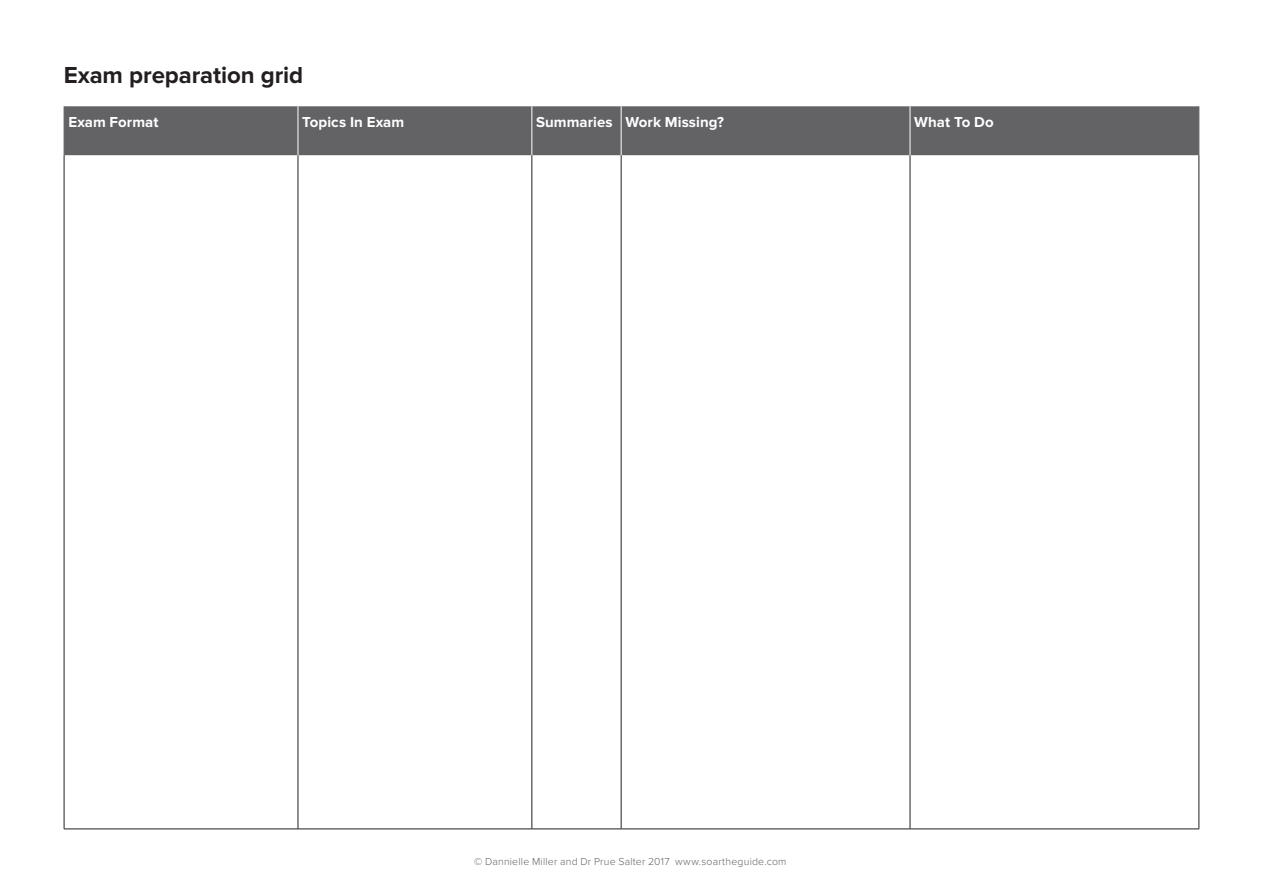
<style>
.page{position:relative;width:1263px;height:893px;background:#fff}
.page>*{position:absolute;margin:0;border:0;box-sizing:border-box;transform-origin:0 0}
.t1{font:700 24px "Proxima Nova";letter-spacing:-.005em;color:#231f20}
.t2{font:700 15px "Proxima Nova";letter-spacing:.005em;color:#fff}
.t3{font:300 10.5px "Proxima Nova";letter-spacing:.02em;color:#636366}
</style>
<div class="page">
<div style="left:65px;top:106px;width:1133px;height:49px;background:#636366"></div>
<hr style="left:64px;top:155px;width:1px;height:674px;background:#231f20">
<hr style="left:298px;top:155px;width:1px;height:674px;background:#231f20">
<hr style="left:531px;top:155px;width:1px;height:674px;background:#231f20">
<hr style="left:621px;top:155px;width:1px;height:674px;background:#231f20">
<hr style="left:910px;top:155px;width:1px;height:674px;background:#231f20">
<hr style="left:1198px;top:155px;width:1px;height:674px;background:#231f20">
<hr style="left:64px;top:829px;width:234px;height:1px;background:#231f20">
<hr style="left:298px;top:829px;width:234px;height:1px;background:#231f20">
<hr style="left:532px;top:829px;width:89px;height:1px;background:#231f20">
<hr style="left:621px;top:829px;width:289px;height:1px;background:#231f20">
<hr style="left:910px;top:829px;width:289px;height:1px;background:#231f20">
<hr style="left:298px;top:106px;width:1px;height:49px;background:#fff">
<hr style="left:531px;top:106px;width:1px;height:49px;background:#fff">
<hr style="left:621px;top:106px;width:1px;height:49px;background:#fff">
<hr style="left:910px;top:106px;width:1px;height:49px;background:#fff">
<hr style="left:64px;top:106px;width:1px;height:49px;background:#636366">
<hr style="left:1198px;top:106px;width:1px;height:49px;background:#636366">
<h1 class="t1" style="left:64px;top:61px;width:241px">Exam preparation grid</h1>
<h2 class="t2" style="left:68px;top:113px;width:92px">Exam Format</h2>
<h2 class="t2" style="left:302px;top:113px;width:104px">Topics In Exam</h2>
<h2 class="t2" style="left:536px;top:113px;width:189px">Summaries Work Missing?</h2>
<h2 class="t2" style="left:914px;top:113px;width:81px">What To Do</h2>
<p class="t3" style="left:474px;top:855px;width:314px">© Dannielle Miller and Dr Prue Salter 2017 www.soartheguide.com</p>
</div>
